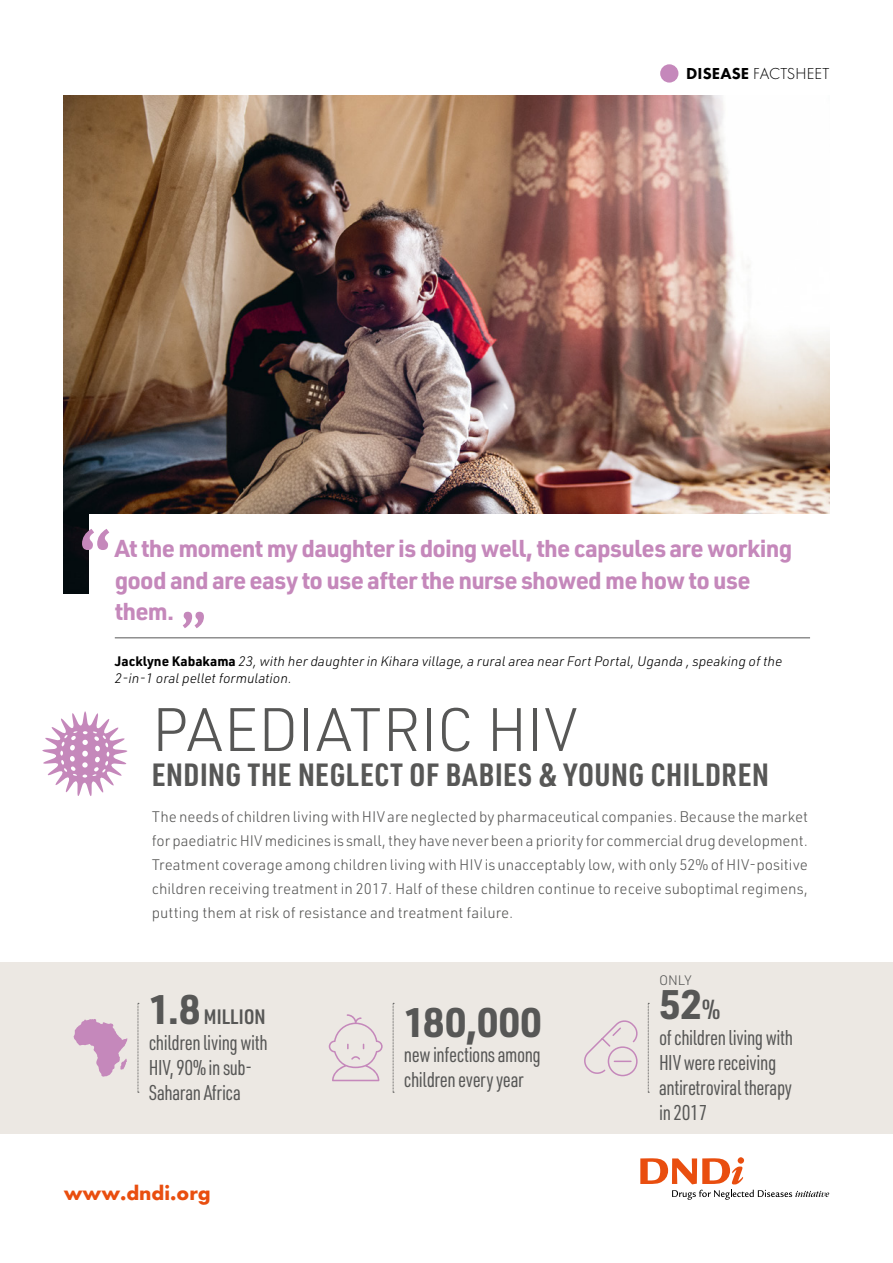
<style>
.page{position:relative;width:893px;height:1263px;background:#fff}
.page>*{position:absolute;margin:0;border:0;box-sizing:border-box;transform-origin:0 0}
.Titre_Exergue{font:700 67.5px "Trebuchet MS";color:#c588bb}
.t1{font:300 60px "URWDIN";letter-spacing:-.015em;color:#575756}
.Titre_Exergue-2{font:700 52.5px "Trebuchet MS";color:#c588bb}
.InfoPratique-Chiffre{font:700 40.5px "URWDIN";color:#575756}
.t2{font:700 31.5px "URWDIN Cond";letter-spacing:.02em;color:#575756}
.InfoPratique-Chiffre-2{font:500 27px "URWDIN Cond";letter-spacing:-.015em;color:#575756}
.Titre_Exergue-3{font:700 24px/31.5px "URWDIN";letter-spacing:-.035em;color:#c588bb}
.InfoPratique_Body{font:21px/25.2px "URWDIN Cond";letter-spacing:-.02em;color:#575756}
.t3{font:700 21px "Futura PT";color:#e94e0f}
.bullets{font:300 16.5px "Futura PT";letter-spacing:.01em;color:#000}
.t4{font:300 15px/24px "URWDIN";color:#575756;text-align:justify}
.Legende{font:italic 300 13.5px/16.2px "URWDIN";color:#000}
.InfoPratique-Chiffre-3{font:300 13.5px "URWDIN";color:#575756}
.s1{font-weight:800}
.s2{font-weight:700;font-style:normal}
.s3{font-family:"URWDIN";font-weight:700;font-size:40.5px}
.s4{font-family:"URWDIN Cond";font-weight:500;font-size:27px}
</style>
<div class="page">
<div style="left:660px;top:64px;width:18px;height:19px;background:#c588bb;border-radius:50%"></div>
<svg style="left:640px;top:1157px;width:104px;height:27px"></svg>
<svg style="left:672px;top:1190px;width:157px;height:10px"></svg>
<img style="left:64px;top:95px;width:765px;height:498px">
<div style="left:89px;top:515px;width:747px;height:193px;background:#fff"></div>
<hr style="left:115px;top:637px;width:695px;height:1px;background:#575756">
<div style="left:0;top:962px;width:893px;height:171px;background:#ece8e3"></div>
<svg style="left:74px;top:1019px;width:54px;height:58px"></svg>
<svg style="left:138px;top:1003px;width:1px;height:90px"></svg>
<svg style="left:329px;top:1014px;width:54px;height:67px"></svg>
<svg style="left:393px;top:1003px;width:1px;height:90px"></svg>
<div style="left:608px;top:1046px;width:30px;height:30px;border:2px solid #c588bb;border-radius:50%"></div>
<svg style="left:584px;top:1020px;width:54px;height:54px"></svg>
<svg style="left:648px;top:1003px;width:1px;height:90px"></svg>
<svg style="left:42px;top:711px;width:85px;height:85px"></svg>
<p class="bullets" style="left:686px;top:64px;width:145px"><span class="s1">DISEASE</span> FACTSHEET</p>
<p class="Titre_Exergue" style="left:75px;top:512px;width:41px">“</p>
<p class="Titre_Exergue-3" style="left:115px;top:532px;width:679px">At the moment my daughter is doing well, the capsules are working good and are easy to use after the nurse showed me how to use them.</p>
<p class="Titre_Exergue-2" style="left:178px;top:599px;width:32px">”</p>
<p class="Legende" style="left:115px;top:653px;width:669px"><span class="s2">Jacklyne Kabakama</span> 23, with her daughter in Kihara village, a rural area near Fort Portal, Uganda , speaking of the<br>2-in-1 oral pellet formulation.</p>
<h2 class="t1" style="left:152px;top:690px;width:427px">PAEDIATRIC HIV</h2>
<h3 class="t2" style="left:152px;top:753px;width:619px">ENDING THE NEGLECT OF BABIES &amp; YOUNG CHILDREN</h3>
<p class="t4" style="left:152px;top:804px;width:658px">The needs of children living with HIV are neglected by pharmaceutical companies. Because the market for paediatric HIV medicines is small, they have never been a priority for commercial drug development.<br>Treatment coverage among children living with HIV is unacceptably low, with only 52% of HIV-positive children receiving treatment in 2017. Half of these children continue to receive suboptimal regimens, putting them at risk of resistance and treatment failure.</p>
<p class="InfoPratique-Chiffre-2" style="left:149px;top:997px;width:119px"><span class="s3">1.8</span> million</p>
<p class="InfoPratique_Body" style="left:149px;top:1029px;width:120px">children living with<br>HIV, 90% in sub-<br>Saharan Africa</p>
<p class="t3" style="left:64px;top:1179px;width:148px">www.dndi.org</p>
<p class="InfoPratique-Chiffre" style="left:404px;top:995px;width:140px">180,000</p>
<p class="InfoPratique_Body" style="left:404px;top:1041px;width:138px">new infections among children every year</p>
<p class="InfoPratique-Chiffre-3" style="left:659px;top:971px;width:34px">ONLY</p>
<p class="InfoPratique-Chiffre" style="left:659px;top:977px;width:63px">52<span class="s4">%</span></p>
<p class="InfoPratique_Body" style="left:659px;top:1024px;width:136px">of children living with<br>HIV were receiving antiretroviral therapy in 2017</p>
</div>
